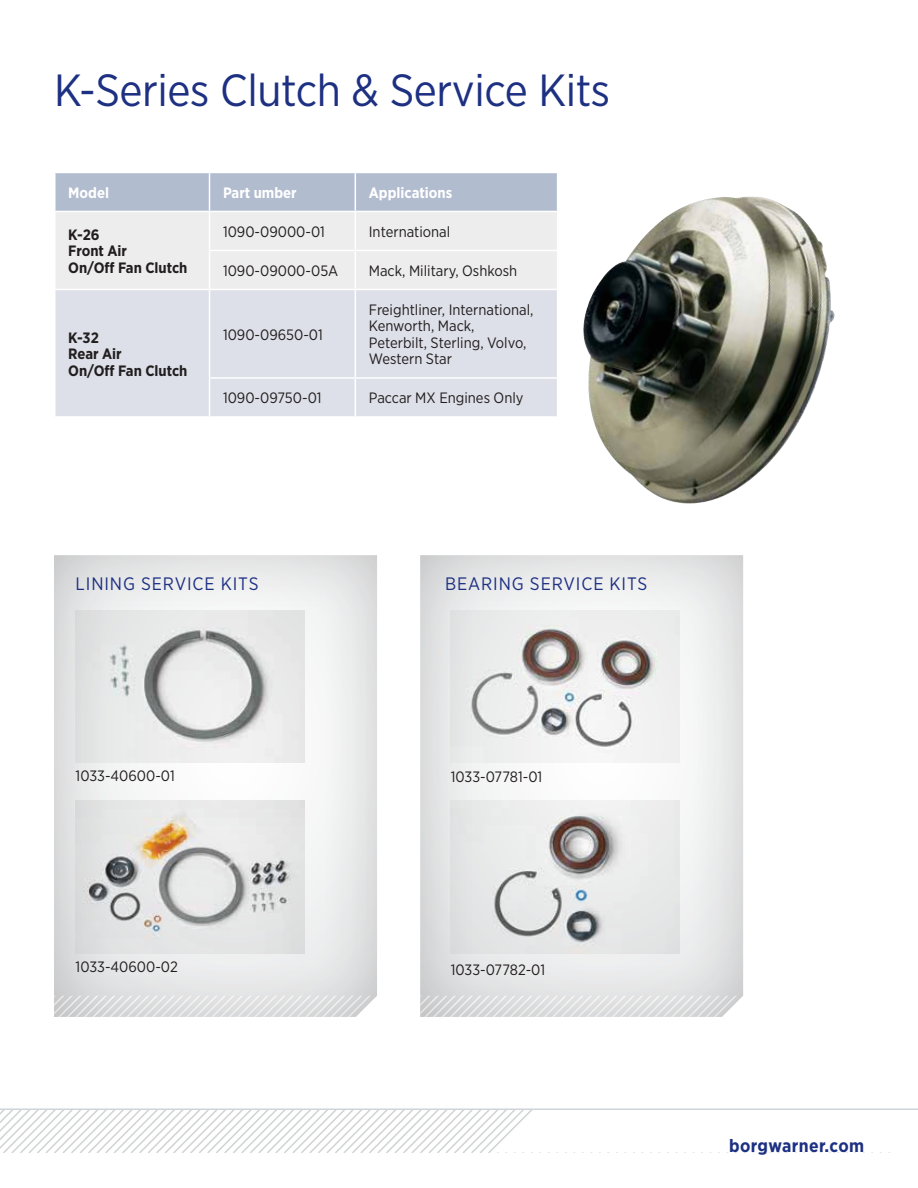
<style>
.page{position:relative;width:918px;height:1188px;background:#fff}
.page>*{position:absolute;margin:0;border:0;box-sizing:border-box;transform-origin:0 0}
.t1{font:45px "Gotham Narrow";letter-spacing:-.01em;color:#1d3082}
.t2{font:18px "Gotham Narrow";letter-spacing:.05em;color:#1d3082}
.t3{font:700 18px "Gotham Narrow";letter-spacing:.02em;color:#1d3082}
.t4{font:15px/16.5px "Gotham Narrow";color:#221e1f}
.t5{font:700 15px/16.5px "Gotham Narrow";color:#221e1f}
.t6{font:700 15px "Gotham Narrow";color:#fff}
</style>
<div class="page">
<svg style="left:0;top:1110px;width:532px;height:42px"></svg>
<hr style="left:0;top:1108px;width:918px;height:2px;background:#cfd4d8">
<div style="left:52px;top:553px;width:325px;height:465px;background:#221e1f;opacity:.17"></div>
<div style="left:418px;top:553px;width:325px;height:465px;background:#221e1f;opacity:.17"></div>
<img style="left:76px;top:610px;width:229px;height:153px">
<img style="left:76px;top:801px;width:229px;height:152px">
<img style="left:451px;top:610px;width:229px;height:153px">
<img style="left:451px;top:801px;width:229px;height:152px">
<svg style="left:56px;top:173px;width:501px;height:116px;background:#d9dde4"></svg>
<div style="left:56px;top:290px;width:501px;height:126px;background:#dde0e8"></div>
<hr style="left:209px;top:173px;width:1px;height:38px;background:#fff">
<hr style="left:355px;top:173px;width:1px;height:38px;background:#fff">
<hr style="left:54px;top:211px;width:156px;height:1px;background:#fff">
<hr style="left:210px;top:211px;width:145px;height:1px;background:#fff">
<hr style="left:209px;top:212px;width:1px;height:38px;background:#fff">
<hr style="left:355px;top:211px;width:203px;height:1px;background:#fff">
<hr style="left:355px;top:212px;width:1px;height:38px;background:#fff">
<hr style="left:209px;top:250px;width:146px;height:1px;background:#fff">
<hr style="left:209px;top:251px;width:1px;height:38px;background:#fff">
<hr style="left:355px;top:250px;width:203px;height:1px;background:#fff">
<hr style="left:355px;top:251px;width:1px;height:38px;background:#fff">
<hr style="left:209px;top:290px;width:1px;height:87px;background:#fff">
<hr style="left:355px;top:290px;width:1px;height:87px;background:#fff">
<hr style="left:209px;top:377px;width:146px;height:2px;background:#fff">
<hr style="left:209px;top:379px;width:1px;height:37px;background:#fff">
<hr style="left:355px;top:377px;width:203px;height:2px;background:#fff">
<hr style="left:355px;top:379px;width:1px;height:37px;background:#fff">
<img style="left:583px;top:197px;width:252px;height:307px">
<h1 class="t1" style="left:54px;top:62px;width:558px">K-Series Clutch &amp; Service Kits</h1>
<p class="t6" style="left:68px;top:183px;width:42px">Model</p>
<p class="t6" style="left:223px;top:183px;width:75px">Part umber</p>
<p class="t6" style="left:369px;top:183px;width:85px">Applications</p>
<p class="t5" style="left:68px;top:226px;width:121px">K-26<br>Front Air<br>On/Off Fan Clutch</p>
<p class="t4" style="left:223px;top:223px;width:103px">1090-09000-01</p>
<p class="t4" style="left:369px;top:223px;width:83px">International</p>
<p class="t4" style="left:223px;top:262px;width:117px">1090-09000-05A</p>
<p class="t4" style="left:369px;top:262px;width:150px">Mack, Military, Oshkosh</p>
<p class="t5" style="left:68px;top:329px;width:121px">K-32<br>Rear Air<br>On/Off Fan Clutch</p>
<p class="t4" style="left:223px;top:326px;width:101px">1090-09650-01</p>
<p class="t4" style="left:369px;top:301px;width:166px">Freightliner, International,<br>Kenworth, Mack,<br>Peterbilt, Sterling, Volvo,<br>Western Star</p>
<p class="t4" style="left:223px;top:390px;width:100px">1090-09750-01</p>
<p class="t4" style="left:369px;top:390px;width:156px">Paccar MX Engines Only</p>
<p class="t2" style="left:76px;top:572px;width:185px">LINING SERVICE KITS</p>
<p class="t2" style="left:445px;top:572px;width:204px">BEARING SERVICE KITS</p>
<p class="t4" style="left:76px;top:767px;width:101px">1033-40600-01</p>
<p class="t4" style="left:451px;top:768px;width:93px">1033-07781-01</p>
<p class="t4" style="left:76px;top:958px;width:104px">1033-40600-02</p>
<p class="t4" style="left:451px;top:962px;width:96px">1033-07782-01</p>
<p class="t3" style="left:729px;top:1135px;width:137px">borgwarner.com</p>
</div>
